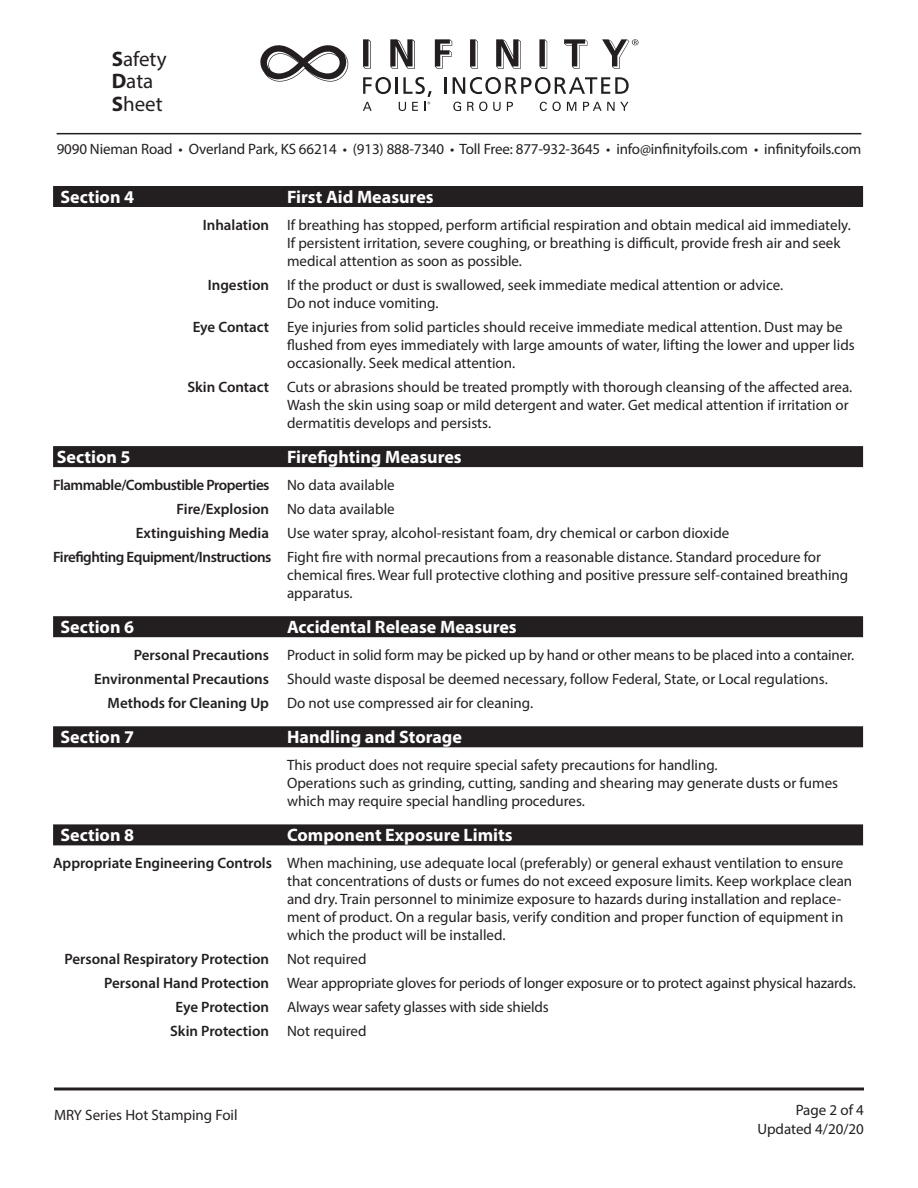
<style>
.page{position:relative;width:918px;height:1188px;background:#fff}
.page>*{position:absolute;margin:0;border:0;box-sizing:border-box;transform-origin:0 0}
.t1{font:21px/22.5px "Myriad Pro";color:#231f20}
.White_Header_Black_R{font:700 18px "Myriad Pro";color:#fff}
.t2{font:15px/18px "Myriad Pro";color:#231f20}
.t3{font:600 15px "Myriad Pro";letter-spacing:-.005em;color:#231f20}
.t4{font:600 15px "Myriad Pro";letter-spacing:-.03em;color:#231f20}
.s1{font-weight:700}
.s2{font-weight:600}
.s3{font-weight:400}
</style>
<div class="page">
<hr style="left:54px;top:1087px;width:810px;height:3px;background:#231f20">
<svg style="left:363px;top:39px;width:8px;height:30px"></svg>
<svg style="left:390px;top:39px;width:25px;height:30px"></svg>
<svg style="left:435px;top:39px;width:17px;height:30px"></svg>
<svg style="left:470px;top:39px;width:8px;height:30px"></svg>
<svg style="left:496px;top:39px;width:25px;height:30px"></svg>
<svg style="left:539px;top:39px;width:8px;height:30px"></svg>
<svg style="left:564px;top:39px;width:23px;height:30px"></svg>
<svg style="left:602px;top:39px;width:37px;height:30px"></svg>
<svg style="left:260px;top:45px;width:89px;height:37px"></svg>
<svg style="left:445px;top:77px;width:2px;height:17px"></svg>
<svg style="left:453px;top:77px;width:176px;height:17px"></svg>
<svg style="left:363px;top:77px;width:69px;height:34px"></svg>
<svg style="left:453px;top:102px;width:8px;height:9px"></svg>
<svg style="left:467px;top:102px;width:20px;height:9px"></svg>
<svg style="left:493px;top:102px;width:8px;height:9px"></svg>
<svg style="left:507px;top:102px;width:6px;height:9px"></svg>
<svg style="left:540px;top:102px;width:21px;height:9px"></svg>
<svg style="left:567px;top:102px;width:9px;height:9px"></svg>
<svg style="left:583px;top:102px;width:46px;height:9px"></svg>
<hr style="left:57px;top:133px;width:804px;height:1px;background:#231f20">
<div style="left:53px;top:186px;width:810px;height:21px;background:#231f20"></div>
<div style="left:53px;top:446px;width:810px;height:21px;background:#231f20"></div>
<div style="left:53px;top:616px;width:810px;height:21px;background:#231f20"></div>
<div style="left:53px;top:726px;width:810px;height:21px;background:#231f20"></div>
<div style="left:53px;top:824px;width:810px;height:21px;background:#231f20"></div>
<h1 class="t1" style="left:112px;top:47px;width:56px"><span class="s1">S</span>afety<br><span class="s1">D</span>ata<br><span class="s1">S</span>heet</h1>
<p class="t2" style="left:57px;top:140px;width:806px">9090 Nieman Road • Overland Park, KS 66214 • (913) 888-7340 • Toll Free: 877-932-3645 • info@infinityfoils.com • infinityfoils.com</p>
<p class="White_Header_Black_R" style="left:60px;top:185px;width:75px">Section 4</p>
<p class="White_Header_Black_R" style="left:287px;top:185px;width:148px">First Aid Measures</p>
<p class="t2" style="left:287px;top:215px;width:565px;text-indent:-84px"><span class="s2">Inhalation</span> If breathing has stopped, perform artificial respiration and obtain medical aid immediately.<br>If persistent irritation, severe coughing, or breathing is difficult, provide fresh air and seek medical attention as soon as possible.</p>
<p class="t2" style="left:287px;top:275px;width:498px;text-indent:-79px"><span class="s2">Ingestion</span> If the product or dust is swallowed, seek immediate medical attention or advice.<br>Do not induce vomiting.</p>
<p class="t2" style="left:287px;top:317px;width:569px;text-indent:-94px"><span class="s2">Eye Contact</span> Eye injuries from solid particles should receive immediate medical attention. Dust may be flushed from eyes immediately with large amounts of water, lifting the lower and upper lids occasionally. Seek medical attention.</p>
<p class="t2" style="left:287px;top:377px;width:567px;text-indent:-100px"><span class="s2">Skin Contact</span> Cuts or abrasions should be treated promptly with thorough cleansing of the affected area.<br>Wash the skin using soap or mild detergent and water. Get medical attention if irritation or dermatitis develops and persists.</p>
<p class="White_Header_Black_R" style="left:57px;top:445px;width:75px">Section 5</p>
<p class="White_Header_Black_R" style="left:287px;top:445px;width:176px">Firefighting Measures</p>
<p class="t4" style="left:53px;top:475px;width:343px">Flammable/Combustible Properties <span class="s3">No data available</span></p>
<p class="t2" style="left:177px;top:499px;width:220px"><span class="s2">Fire/Explosion</span> No data available</p>
<p class="t2" style="left:136px;top:523px;width:595px"><span class="s2">Extinguishing Media</span> Use water spray, alcohol-resistant foam, dry chemical or carbon dioxide</p>
<p class="t2" style="left:287px;top:547px;width:563px;text-indent:-234px"><span class="s2">Firefighting Equipment/Instructions</span> Fight fire with normal precautions from a reasonable distance. Standard procedure for chemical fires. Wear full protective clothing and positive pressure self-contained breathing apparatus.</p>
<p class="White_Header_Black_R" style="left:60px;top:615px;width:75px">Section 6</p>
<p class="White_Header_Black_R" style="left:287px;top:615px;width:231px">Accidental Release Measures</p>
<p class="t2" style="left:134px;top:645px;width:722px"><span class="s2">Personal Precautions</span> Product in solid form may be picked up by hand or other means to be placed into a container.</p>
<p class="t2" style="left:94px;top:669px;width:735px"><span class="s2">Environmental Precautions</span> Should waste disposal be deemed necessary, follow Federal, State, or Local regulations.</p>
<p class="t2" style="left:108px;top:693px;width:427px"><span class="s2">Methods for Cleaning Up</span> Do not use compressed air for cleaning.</p>
<p class="White_Header_Black_R" style="left:60px;top:725px;width:75px">Section 7</p>
<p class="White_Header_Black_R" style="left:287px;top:725px;width:176px">Handling and Storage</p>
<p class="t2" style="left:287px;top:756px;width:553px">This product does not require special safety precautions for handling.<br>Operations such as grinding, cutting, sanding and shearing may generate dusts or fumes which may require special handling procedures.</p>
<p class="White_Header_Black_R" style="left:60px;top:823px;width:75px">Section 8</p>
<p class="White_Header_Black_R" style="left:287px;top:823px;width:227px">Component Exposure Limits</p>
<p class="t2" style="left:287px;top:854px;width:567px;text-indent:-234px"><span class="s2">Appropriate Engineering Controls</span> When machining, use adequate local (preferably) or general exhaust ventilation to ensure that concentrations of dusts or fumes do not exceed exposure limits. Keep workplace clean and dry. Train personnel to minimize exposure to hazards during installation and replace&shy;ment of product. On a regular basis, verify condition and proper function of equipment in which the product will be installed.</p>
<p class="t3" style="left:64px;top:949px;width:304px">Personal Respiratory Protection <span class="s3">Not required</span></p>
<p class="t2" style="left:104px;top:974px;width:753px"><span class="s2">Personal Hand Protection</span> Wear appropriate gloves for periods of longer exposure or to protect against physical hazards.</p>
<p class="t2" style="left:175px;top:998px;width:375px"><span class="s2">Eye Protection</span> Always wear safety glasses with side shields</p>
<p class="t3" style="left:170px;top:1021px;width:198px">Skin Protection <span class="s3">Not required</span></p>
<p class="t2" style="left:54px;top:1105px;width:185px">MRY Series Hot Stamping Foil</p>
<p class="t2" style="left:757px;top:1099px;width:108px;line-height:19.5px;text-align:right">Page 2 of 4<br>Updated 4/20/20</p>
</div>
